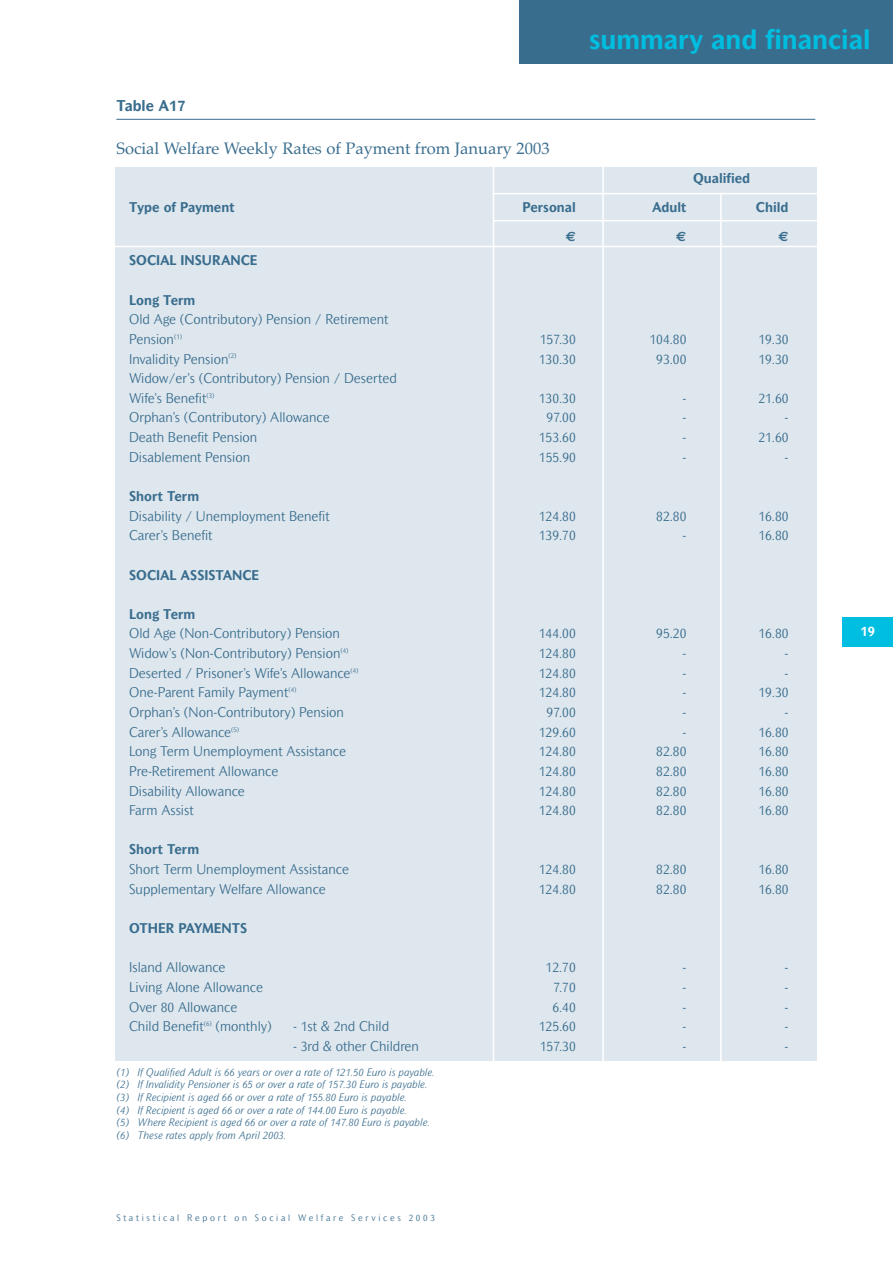
<style>
.page{position:relative;width:893px;height:1262px;background:#fff}
.page>*{position:absolute;margin:0;border:0;box-sizing:border-box;transform-origin:0 0}
.t1{font:700 27px "Mahsuri Sans";color:#00bee0}
.t2{font:16.5px "Palatino";color:#396d8e}
.t3{font:700 15px "Mahsuri Sans";color:#396d8e}
.t4{font:300 13.5px/19.6px "Mahsuri Sans";color:#396d8e}
.t5{font:700 13.5px "Mahsuri Sans";color:#396d8e}
.t6{font:700 13.5px "Euro Sans";color:#396d8e}
.t7{font:700 13.5px "Mahsuri Sans";color:#fff}
.t8{font:italic 300 10.5px/12.6px "Mahsuri Sans";color:#396d8e}
.t9{font:300 9px "Mahsuri Sans";letter-spacing:.3em;color:#396d8e}
</style>
<div class="page">
<div style="left:115px;top:167px;width:701px;height:893px;background:#dfe7ee"></div>
<div style="left:519px;top:0;width:373px;height:64px;background:#396d8e"></div>
<div style="left:842px;top:617px;width:50px;height:30px;background:#00bee0"></div>
<hr style="left:116px;top:119px;width:699px;height:1px;background:#396d8e">
<hr style="left:492px;top:193px;width:324px;height:1px;background:#fff">
<hr style="left:492px;top:166px;width:2px;height:897px;background:#fff">
<hr style="left:602px;top:164px;width:2px;height:899px;background:#fff">
<hr style="left:720px;top:193px;width:1px;height:870px;background:#fff">
<hr style="left:493px;top:220px;width:323px;height:1px;background:#fff">
<hr style="left:115px;top:246px;width:701px;height:1px;background:#fff">
<p class="t3" style="left:116px;top:100px;width:71px">Table A17</p>
<p class="t2" style="left:116px;top:142px;width:434px">Social Welfare Weekly Rates of Payment from January 2003</p>
<h1 class="t1" style="left:589px;top:30px;width:283px">summary and financial</h1>
<p class="t5" style="left:693px;top:173px;width:59px">Qualified</p>
<p class="t5" style="left:129px;top:203px;width:107px">Type of Payment</p>
<p class="t5" style="left:522px;top:203px;width:55px">Personal</p>
<p class="t5" style="left:652px;top:203px;width:36px">Adult</p>
<p class="t5" style="left:756px;top:203px;width:34px">Child</p>
<p class="t6" style="left:565px;top:229px;width:12px">€</p>
<p class="t6" style="left:676px;top:229px;width:12px">€</p>
<p class="t6" style="left:778px;top:229px;width:12px">€</p>
<p class="t5" style="left:129px;top:256px;width:130px">SOCIAL INSURANCE</p>
<p class="t5" style="left:129px;top:295px;width:68px">Long Term</p>
<p class="t4" style="left:129px;top:310px;width:261px">Old Age (Contributory) Pension / Retirement<br>Pension<sup>(1)</sup></p>
<p class="t4" style="left:540px;top:330px;width:37px">157.30</p>
<p class="t4" style="left:649px;top:330px;width:38px">104.80</p>
<p class="t4" style="left:758px;top:330px;width:32px">19.30</p>
<p class="t4" style="left:129px;top:350px;width:109px">Invalidity Pension<sup>(2)</sup></p>
<p class="t4" style="left:539px;top:350px;width:38px">130.30</p>
<p class="t4" style="left:656px;top:350px;width:32px">93.00</p>
<p class="t4" style="left:758px;top:350px;width:32px">19.30</p>
<p class="t4" style="left:129px;top:369px;width:269px">Widow/er’s (Contributory) Pension / Deserted<br>Wife’s Benefit<sup>(3)</sup></p>
<p class="t4" style="left:539px;top:389px;width:38px">130.30</p>
<p class="t4" style="left:682px;top:389px;width:5px">-</p>
<p class="t4" style="left:758px;top:389px;width:32px">21.60</p>
<p class="t4" style="left:129px;top:408px;width:202px">Orphan’s (Contributory) Allowance</p>
<p class="t4" style="left:546px;top:408px;width:31px">97.00</p>
<p class="t4" style="left:682px;top:408px;width:5px">-</p>
<p class="t4" style="left:784px;top:408px;width:5px">-</p>
<p class="t4" style="left:129px;top:428px;width:130px">Death Benefit Pension</p>
<p class="t4" style="left:539px;top:428px;width:38px">153.60</p>
<p class="t4" style="left:682px;top:428px;width:5px">-</p>
<p class="t4" style="left:758px;top:428px;width:32px">21.60</p>
<p class="t4" style="left:129px;top:448px;width:122px">Disablement Pension</p>
<p class="t4" style="left:539px;top:448px;width:38px">155.90</p>
<p class="t4" style="left:682px;top:448px;width:5px">-</p>
<p class="t4" style="left:784px;top:448px;width:5px">-</p>
<p class="t5" style="left:129px;top:491px;width:71px">Short Term</p>
<p class="t4" style="left:129px;top:507px;width:202px">Disability / Unemployment Benefit</p>
<p class="t4" style="left:539px;top:507px;width:38px">124.80</p>
<p class="t4" style="left:656px;top:507px;width:32px">82.80</p>
<p class="t4" style="left:758px;top:507px;width:32px">16.80</p>
<p class="t4" style="left:129px;top:526px;width:85px">Carer’s Benefit</p>
<p class="t4" style="left:539px;top:526px;width:38px">139.70</p>
<p class="t4" style="left:682px;top:526px;width:5px">-</p>
<p class="t4" style="left:758px;top:526px;width:32px">16.80</p>
<p class="t5" style="left:129px;top:570px;width:131px">SOCIAL ASSISTANCE</p>
<p class="t5" style="left:129px;top:609px;width:68px">Long Term</p>
<p class="t4" style="left:129px;top:624px;width:212px">Old Age (Non-Contributory) Pension</p>
<p class="t4" style="left:539px;top:624px;width:38px">144.00</p>
<p class="t4" style="left:656px;top:624px;width:32px">95.20</p>
<p class="t4" style="left:758px;top:624px;width:32px">16.80</p>
<p class="t4" style="left:129px;top:644px;width:221px">Widow’s (Non-Contributory) Pension<sup>(4)</sup></p>
<p class="t4" style="left:539px;top:644px;width:38px">124.80</p>
<p class="t4" style="left:682px;top:644px;width:5px">-</p>
<p class="t4" style="left:784px;top:644px;width:5px">-</p>
<p class="t4" style="left:129px;top:664px;width:231px">Deserted / Prisoner’s Wife’s Allowance<sup>(4)</sup></p>
<p class="t4" style="left:539px;top:664px;width:38px">124.80</p>
<p class="t4" style="left:682px;top:664px;width:5px">-</p>
<p class="t4" style="left:784px;top:664px;width:5px">-</p>
<p class="t4" style="left:129px;top:683px;width:169px">One-Parent Family Payment<sup>(4)</sup></p>
<p class="t4" style="left:539px;top:683px;width:38px">124.80</p>
<p class="t4" style="left:682px;top:683px;width:5px">-</p>
<p class="t4" style="left:758px;top:683px;width:32px">19.30</p>
<p class="t4" style="left:129px;top:703px;width:216px">Orphan’s (Non-Contributory) Pension</p>
<p class="t4" style="left:546px;top:703px;width:31px">97.00</p>
<p class="t4" style="left:682px;top:703px;width:5px">-</p>
<p class="t4" style="left:784px;top:703px;width:5px">-</p>
<p class="t4" style="left:129px;top:722px;width:112px">Carer’s Allowance<sup>(5)</sup></p>
<p class="t4" style="left:539px;top:722px;width:38px">129.60</p>
<p class="t4" style="left:682px;top:722px;width:5px">-</p>
<p class="t4" style="left:758px;top:722px;width:32px">16.80</p>
<p class="t4" style="left:129px;top:742px;width:218px">Long Term Unemployment Assistance</p>
<p class="t4" style="left:539px;top:742px;width:38px">124.80</p>
<p class="t4" style="left:656px;top:742px;width:32px">82.80</p>
<p class="t4" style="left:758px;top:742px;width:32px">16.80</p>
<p class="t4" style="left:129px;top:762px;width:151px">Pre-Retirement Allowance</p>
<p class="t4" style="left:539px;top:762px;width:38px">124.80</p>
<p class="t4" style="left:656px;top:762px;width:32px">82.80</p>
<p class="t4" style="left:758px;top:762px;width:32px">16.80</p>
<p class="t4" style="left:129px;top:781px;width:117px">Disability Allowance</p>
<p class="t4" style="left:539px;top:781px;width:38px">124.80</p>
<p class="t4" style="left:656px;top:781px;width:32px">82.80</p>
<p class="t4" style="left:758px;top:781px;width:32px">16.80</p>
<p class="t4" style="left:129px;top:801px;width:66px">Farm Assist</p>
<p class="t4" style="left:539px;top:801px;width:38px">124.80</p>
<p class="t4" style="left:656px;top:801px;width:32px">82.80</p>
<p class="t4" style="left:758px;top:801px;width:32px">16.80</p>
<p class="t5" style="left:129px;top:844px;width:71px">Short Term</p>
<p class="t4" style="left:129px;top:860px;width:221px">Short Term Unemployment Assistance</p>
<p class="t4" style="left:539px;top:860px;width:38px">124.80</p>
<p class="t4" style="left:656px;top:860px;width:32px">82.80</p>
<p class="t4" style="left:758px;top:860px;width:32px">16.80</p>
<p class="t4" style="left:129px;top:879px;width:198px">Supplementary Welfare Allowance</p>
<p class="t4" style="left:539px;top:879px;width:38px">124.80</p>
<p class="t4" style="left:656px;top:879px;width:32px">82.80</p>
<p class="t4" style="left:758px;top:879px;width:32px">16.80</p>
<p class="t5" style="left:129px;top:923px;width:120px">OTHER PAYMENTS</p>
<p class="t4" style="left:129px;top:958px;width:98px">Island Allowance</p>
<p class="t4" style="left:545px;top:958px;width:32px">12.70</p>
<p class="t4" style="left:682px;top:958px;width:5px">-</p>
<p class="t4" style="left:784px;top:958px;width:5px">-</p>
<p class="t4" style="left:129px;top:978px;width:135px">Living Alone Allowance</p>
<p class="t4" style="left:553px;top:978px;width:24px">7.70</p>
<p class="t4" style="left:682px;top:978px;width:5px">-</p>
<p class="t4" style="left:784px;top:978px;width:5px">-</p>
<p class="t4" style="left:129px;top:997px;width:110px">Over 80 Allowance</p>
<p class="t4" style="left:552px;top:997px;width:25px">6.40</p>
<p class="t4" style="left:682px;top:997px;width:5px">-</p>
<p class="t4" style="left:784px;top:997px;width:5px">-</p>
<p class="t4" style="left:129px;top:1017px;width:144px">Child Benefit<sup>(6)</sup> (monthly)</p>
<p class="t4" style="left:293px;top:1017px;width:98px">- 1st &amp; 2nd Child</p>
<p class="t4" style="left:539px;top:1017px;width:38px">125.60</p>
<p class="t4" style="left:682px;top:1017px;width:5px">-</p>
<p class="t4" style="left:784px;top:1017px;width:5px">-</p>
<p class="t4" style="left:293px;top:1036px;width:127px">- 3rd &amp; other Children</p>
<p class="t4" style="left:540px;top:1036px;width:37px">157.30</p>
<p class="t4" style="left:682px;top:1036px;width:5px">-</p>
<p class="t4" style="left:784px;top:1036px;width:5px">-</p>
<p class="t8" style="left:116px;top:1066px;width:320px">(1) If Qualified Adult is 66 years or over a rate of 121.50 Euro is payable. (2) If Invalidity Pensioner is 65 or over a rate of 157.30 Euro is payable. (3) If Recipient is aged 66 or over a rate of 155.80 Euro is payable.<br>(4) If Recipient is aged 66 or over a rate of 144.00 Euro is payable.<br>(5) Where Recipient is aged 66 or over a rate of 147.80 Euro is payable. (6) These rates apply from April 2003.</p>
<p class="t9" style="left:116px;top:1213px;width:320px">Statistical Report on Social Welfare Services 2003</p>
<p class="t7" style="left:860px;top:626px;width:16px">19</p>
</div>
